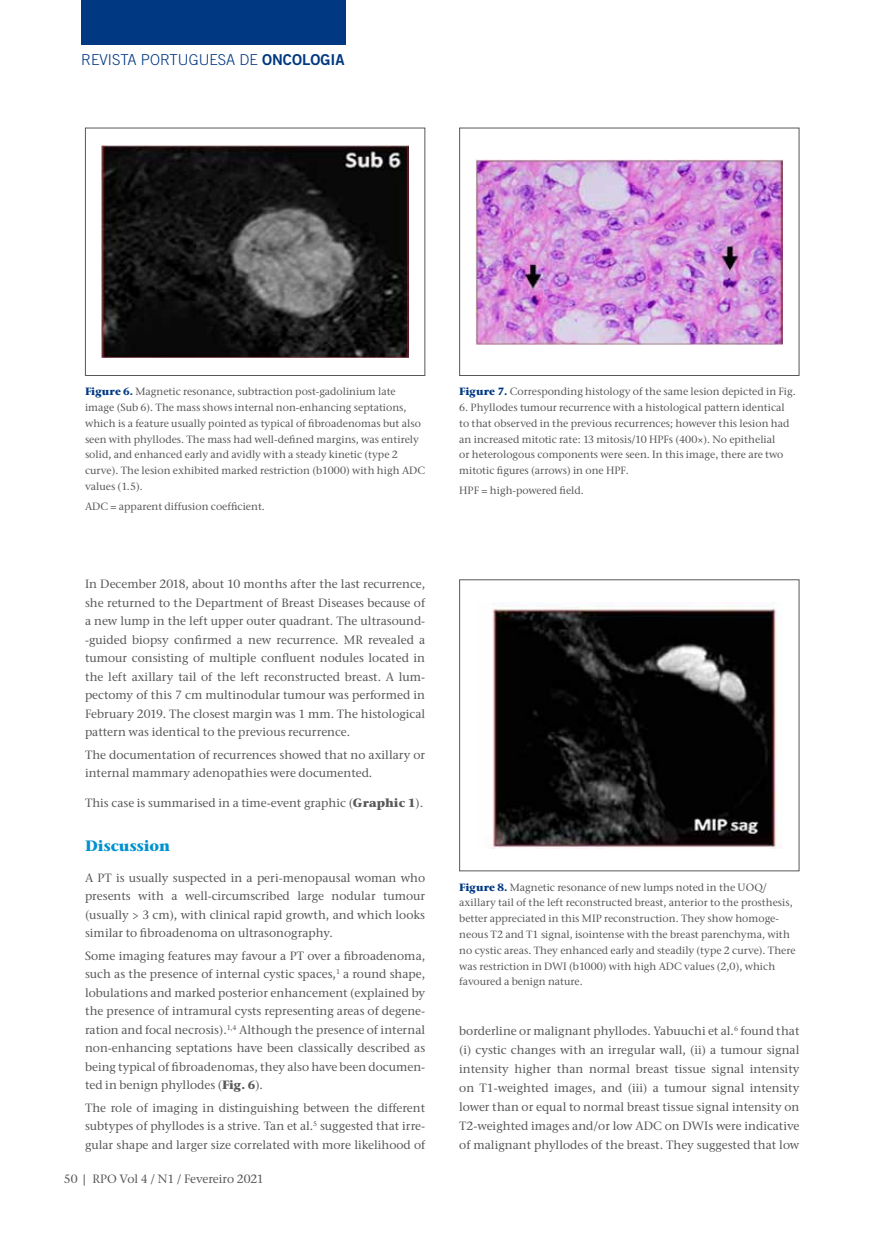
<style>
.page{position:relative;width:893px;height:1234px;background:#fff}
.page>*{position:absolute;margin:0;border:0;box-sizing:border-box;transform-origin:0 0}
.t1{font:300 15px "Trade Gothic LT Std";color:#003882}
.t2{font:700 15px "Stone Ser ITC Std";color:#0092cf}
.t3{font:500 12px/18.5px "Stone Ser ITC Std";color:#58585a;text-align:justify}
.t4{font:500 10.5px/15.8px "Stone Ser ITC Std";color:#58585a}
.s1{font-family:"Trade Gothic LT Std Bd 2";font-weight:400}
.s2{font-weight:700;color:#003882}
.s3{font-weight:700}
.s4{font-family:"Arial";font-weight:400}
</style>
<div class="page">
<div style="left:81px;top:0;width:264px;height:45px;background:#003882"></div>
<img style="left:102px;top:145px;width:307px;height:213px">
<div style="left:85px;top:128px;width:340px;height:248px;border:1px solid #58585a"></div>
<img style="left:476px;top:159px;width:307px;height:185px">
<div style="left:459px;top:128px;width:340px;height:248px;border:1px solid #58585a"></div>
<img style="left:492px;top:602px;width:287px;height:246px">
<div style="left:459px;top:579px;width:340px;height:292px;border:1px solid #58585a"></div>
<p class="t1" style="left:81px;top:51px;width:265px">REVISTA PORTUGUESA DE <span class="s1">ONCOLOGIA</span></p>
<p class="t4" style="left:85px;top:383px;width:342px"><span class="s2">Figure 6.</span> Magnetic resonance, subtraction post-gadolinium late image (Sub 6). The mass shows internal non-enhancing septations, which is a feature usually pointed as typical of fibroadenomas but also seen with phyllodes. The mass had well-defined margins, was entirely solid, and enhanced early and avidly with a steady kinetic (type 2 curve). The lesion exhibited marked restriction (b1000) with high ADC values (1.5).</p>
<p class="t4" style="left:85px;top:498px;width:181px">ADC = apparent diffusion coefficient.</p>
<p class="t3" style="left:85px;top:574px;width:342px">In December 2018, about 10 months after the last recurrence, she returned to the Department of Breast Diseases because of a new lump in the left upper outer quadrant. The ultrasound--guided biopsy confirmed a new recurrence. MR revealed a tumour consisting of multiple confluent nodules located in the left axillary tail of the left reconstructed breast. A lum&shy;pectomy of this 7 cm multinodular tumour was performed in February 2019. The closest margin was 1 mm. The histological pattern was identical to the previous recurrence.</p>
<p class="t3" style="left:85px;top:745px;width:342px">The documentation of recurrences showed that no axillary or internal mammary adenopathies were documented.</p>
<p class="t3" style="left:85px;top:793px;width:340px">This case is summarised in a time-event graphic (<span class="s3">Graphic 1</span>).</p>
<p class="t2" style="left:85px;top:835px;width:87px">Discussion</p>
<p class="t3" style="left:85px;top:868px;width:342px">A PT is usually suspected in a peri-menopausal woman who presents with a well-circumscribed large nodular tumour (usually &gt; 3 cm), with clinical rapid growth, and which looks similar to fibroadenoma on ultrasonography.</p>
<p class="t3" style="left:85px;top:946px;width:342px">Some imaging features may favour a PT over a fibroadenoma, such as the presence of internal cystic spaces,<sup>1</sup> a round shape, lobulations and marked posterior enhancement (explained by the presence of intramural cysts representing areas of degene&shy;ration and focal necrosis).<sup>1,4</sup> Although the presence of internal non-enhancing septations have been classically described as being typical of fibroadenomas, they also have been documen&shy;ted in benign phyllodes (<span class="s3">Fig. 6</span>).</p>
<p class="t3" style="left:85px;top:1098px;width:342px">The role of imaging in distinguishing between the different subtypes of phyllodes is a strive. Tan et al.<sup>5</sup> suggested that irre&shy;gular shape and larger size correlated with more likelihood of</p>
<p class="t3" style="left:64px;top:1169px;width:201px">50 <span class="s4">|</span> RPO Vol 4 / N1 / Fevereiro 2021</p>
<p class="t4" style="left:459px;top:383px;width:338px"><span class="s2">Figure 7.</span> Corresponding histology of the same lesion depicted in Fig.</p>
<p class="t4" style="left:459px;top:399px;width:332px">6. Phyllodes tumour recurrence with a histological pattern identical to that observed in the previous recurrences; however this lesion had an increased mitotic rate: 13 mitosis/10 HPFs (400×). No epithelial<br>or heterologous components were seen. In this image, there are two mitotic figures (arrows) in one HPF.</p>
<p class="t4" style="left:459px;top:482px;width:126px">HPF = high-powered field.</p>
<p class="t4" style="left:459px;top:878px;width:338px"><span class="s2">Figure 8.</span> Magnetic resonance of new lumps noted in the UOQ/ axillary tail of the left reconstructed breast, anterior to the prosthesis, better appreciated in this MIP reconstruction. They show homoge&shy;neous T2 and T1 signal, isointense with the breast parenchyma, with no cystic areas. They enhanced early and steadily (type 2 curve). There was restriction in DWI (b1000) with high ADC values (2,0), which favoured a benign nature.</p>
<p class="t3" style="left:459px;top:1021px;width:342px;line-height:18.9px">borderline or malignant phyllodes. Yabuuchi et al.<sup>6</sup> found that (i) cystic changes with an irregular wall, (ii) a tumour signal intensity higher than normal breast tissue signal intensity on T1-weighted images, and (iii) a tumour signal intensity lower than or equal to normal breast tissue signal intensity on T2-weighted images and/or low ADC on DWIs were indicative of malignant phyllodes of the breast. They suggested that low</p>
</div>
